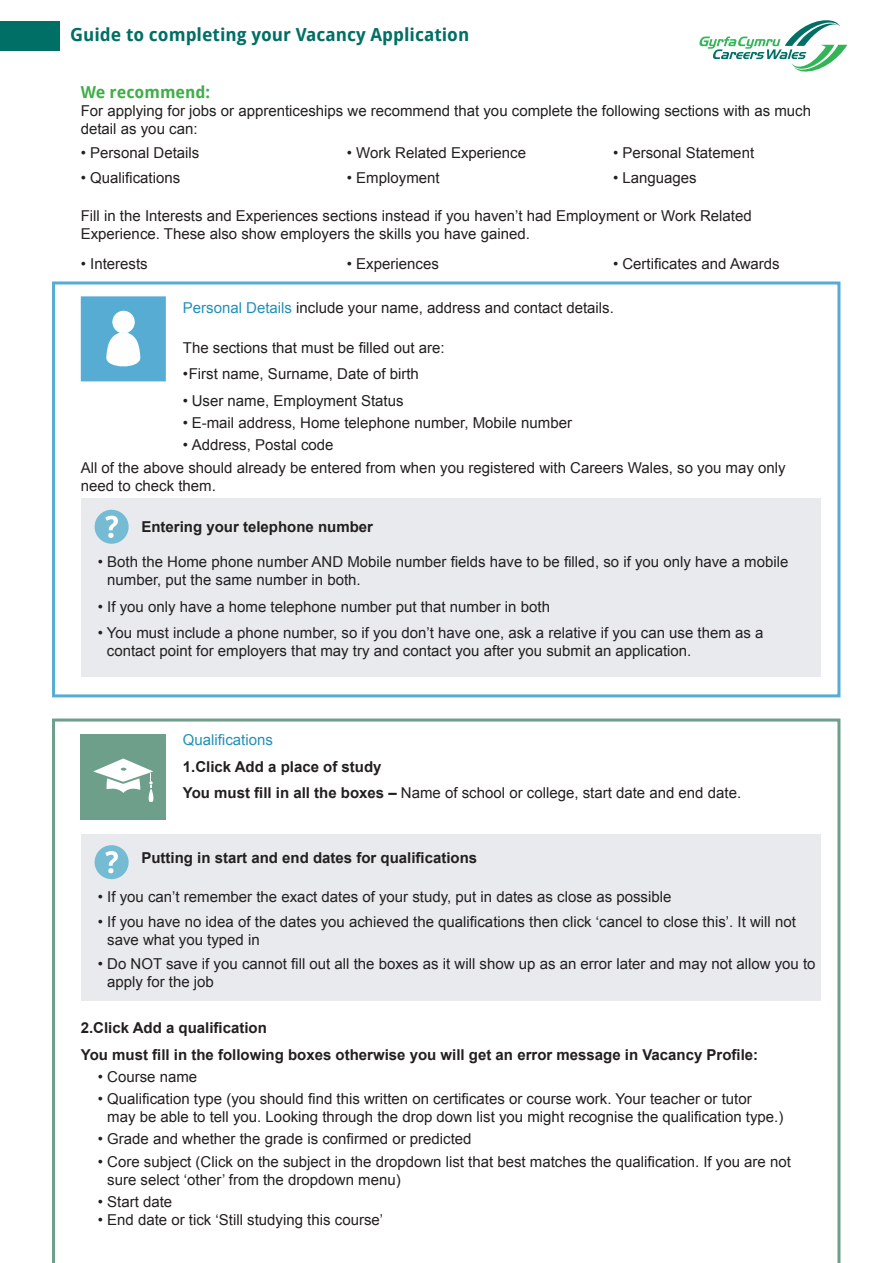
<style>
.page{position:relative;width:893px;height:1263px;background:#fff}
.page>*{position:absolute;margin:0;border:0;box-sizing:border-box;transform-origin:0 0}
.t1{font:700 18px "Droid Sans";color:#006f65}
.t2{font:700 16.5px "Droid Sans";color:#40ae49}
.t3{font:15px/18px "Arial";color:#231f20}
.t4{font:700 15px/26.5px "Arial";color:#231f20}
.t5{font:15px "Arial";color:#2290b7}
.s1{color:#2290b7}
.s2{font-weight:400}
</style>
<div class="page">
<svg style="left:52px;top:718px;width:788px;height:545px"></svg>
<div style="left:81px;top:834px;width:740px;height:166px;background:#e8eaee"></div>
<div style="left:95px;top:845px;width:34px;height:34px;background:#75bbd3;border-radius:50%"></div>
<svg style="left:105px;top:851px;width:13px;height:22px"></svg>
<div style="left:52px;top:281px;width:788px;height:416px;border:3px solid #57acd3"></div>
<svg style="left:81px;top:296px;width:85px;height:85px"></svg>
<div style="left:81px;top:498px;width:740px;height:179px;background:#e8eaee"></div>
<div style="left:95px;top:510px;width:34px;height:34px;background:#75bbd3;border-radius:50%"></div>
<svg style="left:105px;top:516px;width:13px;height:22px"></svg>
<div style="left:81px;top:734px;width:85px;height:85px;background:#6d9f8a"></div>
<svg style="left:93px;top:758px;width:60px;height:44px"></svg>
<svg style="left:699px;top:20px;width:148px;height:52px"></svg>
<div style="left:0;top:21px;width:60px;height:30px;background:#006f65"></div>
<p class="t1" style="left:70px;top:23px;width:401px">Guide to completing your Vacancy Application</p>
<p class="t2" style="left:81px;top:81px;width:131px">We recommend:</p>
<p class="t3" style="left:81px;top:102px;width:732px">For applying for jobs or apprenticeships we recommend that you complete the following sections with as much detail as you can:</p>
<p class="t3" style="left:81px;top:144px;width:120px">• Personal Details</p>
<p class="t3" style="left:81px;top:169px;width:101px">• Qualifications</p>
<p class="t3" style="left:347px;top:144px;width:181px">• Work Related Experience</p>
<p class="t3" style="left:347px;top:169px;width:94px">• Employment</p>
<p class="t3" style="left:613px;top:144px;width:143px">• Personal Statement</p>
<p class="t3" style="left:613px;top:169px;width:85px">• Languages</p>
<p class="t3" style="left:81px;top:207px;width:672px">Fill in the Interests and Experiences sections instead if you haven’t had Employment or Work Related<br>Experience. These also show employers the skills you have gained.</p>
<p class="t3" style="left:81px;top:255px;width:68px">• Interests</p>
<p class="t3" style="left:347px;top:255px;width:93px">• Experiences</p>
<p class="t3" style="left:613px;top:255px;width:168px">• Certificates and Awards</p>
<p class="t3" style="left:183px;top:298px;width:433px"><span class="s1">Personal Details</span> include your name, address and contact details.</p>
<p class="t3" style="left:183px;top:339px;width:263px">The sections that must be filled out are:</p>
<p class="t3" style="left:183px;top:365px;width:238px">•First name, Surname, Date of birth</p>
<p class="t3" style="left:183px;top:392px;width:222px">• User name, Employment Status</p>
<p class="t3" style="left:183px;top:414px;width:391px">• E-mail address, Home telephone number, Mobile number</p>
<p class="t3" style="left:81px;top:434px;width:706px;line-height:22.2px;text-indent:102px">• Address, Postal code<br>All of the above should already be entered from when you registered with Careers Wales, so you may only</p>
<p class="t3" style="left:81px;top:476px;width:137px">need to check them.</p>
<p class="t4" style="left:141px;top:514px;width:233px">Entering your telephone number</p>
<p class="t3" style="left:107px;top:553px;width:683px;text-indent:-9px">• Both the Home phone number AND Mobile number fields have to be filled, so if you only have a mobile number, put the same number in both.</p>
<p class="t3" style="left:98px;top:598px;width:454px">• If you only have a home telephone number put that number in both</p>
<p class="t3" style="left:107px;top:624px;width:658px;text-indent:-9px">• You must include a phone number, so if you don’t have one, ask a relative if you can use them as a contact point for employers that may try and contact you after you submit an application.</p>
<p class="t5" style="left:183px;top:730px;width:92px">Qualifications</p>
<p class="t4" style="left:183px;top:754px;width:560px">1.Click Add a place of study<br>You must fill in all the boxes – <span class="s2">Name of school or college, start date and end date.</span></p>
<p class="t4" style="left:141px;top:845px;width:337px">Putting in start and end dates for qualifications</p>
<p class="t3" style="left:98px;top:888px;width:575px">• If you can’t remember the exact dates of your study, put in dates as close as possible</p>
<p class="t3" style="left:107px;top:912px;width:690px;text-indent:-9px">• If you have no idea of the dates you achieved the qualifications then click ‘cancel to close this’. It will not save what you typed in</p>
<p class="t3" style="left:107px;top:955px;width:710px;text-indent:-9px">• Do NOT save if you cannot fill out all the boxes as it will show up as an error later and may not allow you to apply for the job</p>
<p class="t4" style="left:81px;top:1015px;width:679px">2.Click Add a qualification<br>You must fill in the following boxes otherwise you will get an error message in Vacancy Profile:</p>
<p class="t3" style="left:98px;top:1068px;width:101px">• Course name</p>
<p class="t3" style="left:107px;top:1090px;width:678px;text-indent:-9px">• Qualification type (you should find this written on certificates or course work. Your teacher or tutor may be able to tell you. Looking through the drop down list you might recognise the qualification type.)</p>
<p class="t3" style="left:98px;top:1130px;width:375px">• Grade and whether the grade is confirmed or predicted</p>
<p class="t3" style="left:107px;top:1152px;width:685px;text-indent:-9px">• Core subject (Click on the subject in the dropdown list that best matches the qualification. If you are not sure select ‘other’ from the dropdown menu)</p>
<p class="t3" style="left:98px;top:1193px;width:76px">• Start date</p>
<p class="t3" style="left:98px;top:1211px;width:287px">• End date or tick ‘Still studying this course’</p>
</div>
